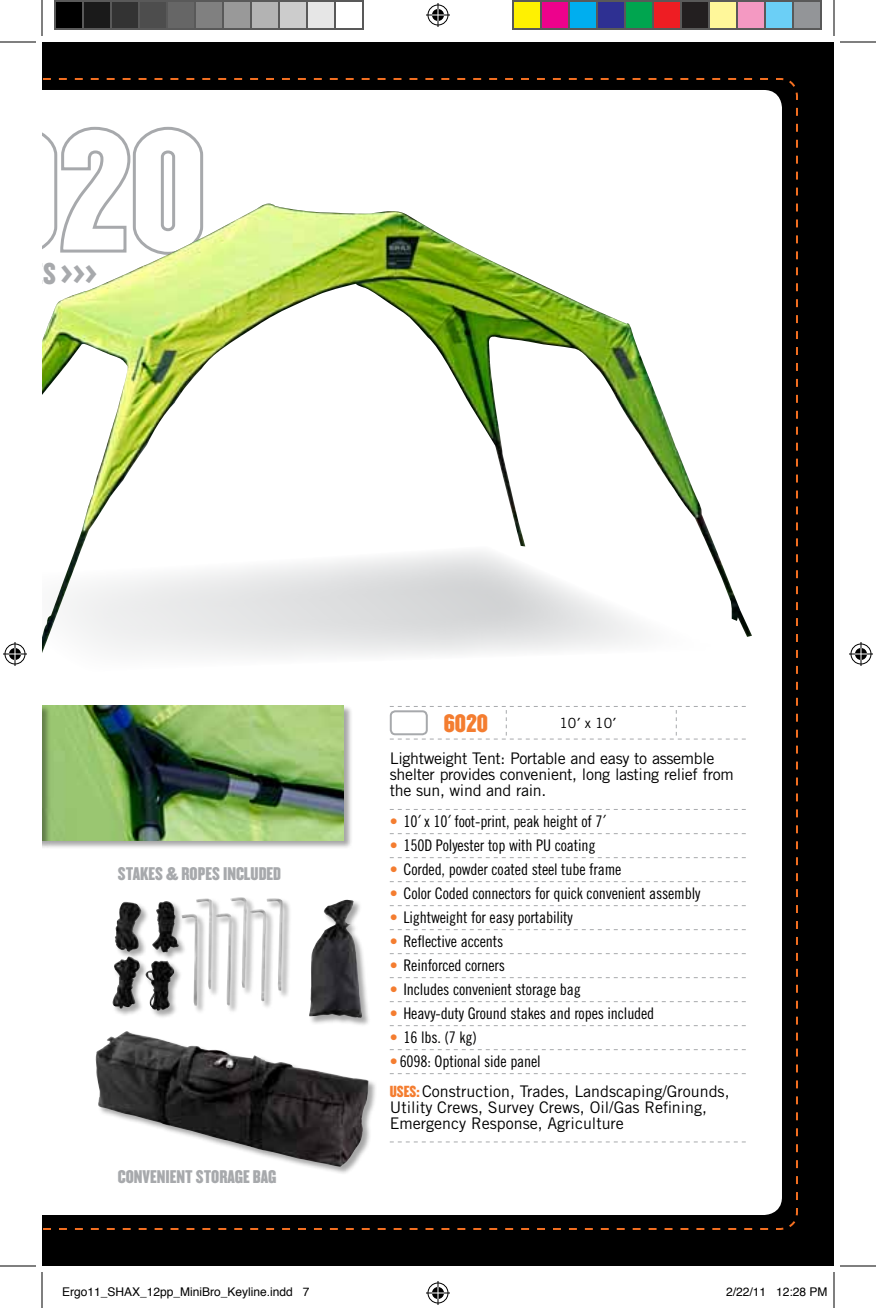
<style>
.page{position:relative;width:876px;height:1308px;background:#fff}
.page>*{position:absolute;margin:0;border:0;box-sizing:border-box;transform-origin:0 0}
.t1{font:26.2px "Champion HTF Welterweight";color:#a7a9ac}
.t2{font:22px "Champion HTF Welterweight";color:#f47d30}
.t3{font:16px "Trade Gothic Cond Eighteen";letter-spacing:-.01em;color:#000}
.t4{font:16px/16px "Trade Gothic";color:#000}
.t5{font:16px/16px "Trade Gothic";letter-spacing:-.02em;color:#000}
.t6{font:16px "Champion HTF Welterweight";color:#a7a9ac}
.t7{font:14px "Trade Gothic";color:#000}
.t8{font:12px "Helvetica";color:#000}
.s1{font-size:21px}
.s2{color:#f47d30}
.s3{font-size:24px}
.s4{font-family:"Champion HTF Welterweight";font-size:14px;color:#f47d30}
</style>
<div class="page">
<div style="left:42px;top:42px;width:792px;height:1224px;background:#000"></div>
<div style="left:42px;top:90px;width:740px;height:1125px;background:#fff"></div>
<div style="left:113px;top:897px;width:179px;height:122px;background:#000;opacity:.35"></div>
<img style="left:114px;top:897px;width:170px;height:104px">
<div style="left:309px;top:899px;width:62px;height:127px;background:#000;opacity:.35"></div>
<img style="left:309px;top:900px;width:54px;height:118px">
<div style="left:95px;top:1031px;width:282px;height:145px;background:#000;opacity:.35"></div>
<img style="left:95px;top:1031px;width:274px;height:136px">
<div style="left:42px;top:705px;width:311px;height:144px;background:#000;opacity:.35"></div>
<img style="left:51px;top:705px;width:292px;height:135px">
<div style="left:42px;top:705px;width:9px;height:144px;background:#000;opacity:.35"></div>
<img style="left:42px;top:705px;width:1px;height:135px">
<svg style="left:42px;top:125px;width:163px;height:79px;background:#f1f1f2"></svg>
<svg style="left:390px;top:809px;width:356px;height:1px"></svg>
<svg style="left:390px;top:833px;width:356px;height:1px"></svg>
<svg style="left:390px;top:857px;width:356px;height:1px"></svg>
<svg style="left:390px;top:881px;width:356px;height:1px"></svg>
<svg style="left:390px;top:905px;width:356px;height:1px"></svg>
<svg style="left:390px;top:929px;width:356px;height:1px"></svg>
<svg style="left:390px;top:953px;width:356px;height:1px"></svg>
<svg style="left:390px;top:977px;width:356px;height:1px"></svg>
<svg style="left:390px;top:1001px;width:356px;height:1px"></svg>
<svg style="left:390px;top:1025px;width:356px;height:1px"></svg>
<svg style="left:390px;top:1049px;width:356px;height:1px"></svg>
<svg style="left:390px;top:1073px;width:356px;height:1px"></svg>
<svg style="left:390px;top:1141px;width:356px;height:1px"></svg>
<svg style="left:390px;top:706px;width:356px;height:34px;background:#fafafa"></svg>
<svg style="left:42px;top:653px;width:682px;height:21px;background:#fcfcfc"></svg>
<img style="left:42px;top:204px;width:710px;height:449px">
<hr style="left:0;top:42px;width:36px;height:1px;background:#000">
<hr style="left:840px;top:42px;width:36px;height:1px;background:#000">
<hr style="left:0;top:1266px;width:36px;height:1px;background:#000">
<hr style="left:840px;top:1266px;width:36px;height:1px;background:#000">
<hr style="left:42px;top:0;width:1px;height:36px;background:#000">
<hr style="left:42px;top:1272px;width:1px;height:36px;background:#000">
<hr style="left:834px;top:0;width:1px;height:36px;background:#000">
<hr style="left:834px;top:1272px;width:1px;height:36px;background:#000">
<svg style="left:426px;top:3px;width:24px;height:24px"></svg>
<svg style="left:426px;top:1281px;width:24px;height:24px"></svg>
<svg style="left:3px;top:642px;width:24px;height:24px"></svg>
<svg style="left:849px;top:642px;width:24px;height:24px"></svg>
<div style="left:55px;top:1px;width:28px;height:28px;background:#000"></div>
<div style="left:54px;top:0;width:30px;height:30px;border:2px solid #595959"></div>
<div style="left:83px;top:1px;width:28px;height:28px;background:#1a1a1a"></div>
<div style="left:82px;top:0;width:30px;height:30px;border:2px solid #595959"></div>
<div style="left:111px;top:1px;width:28px;height:28px;background:#333"></div>
<div style="left:110px;top:0;width:30px;height:30px;border:2px solid #595959"></div>
<div style="left:139px;top:1px;width:28px;height:28px;background:#4d4d4d"></div>
<div style="left:138px;top:0;width:30px;height:30px;border:2px solid #595959"></div>
<div style="left:167px;top:1px;width:28px;height:28px;background:#666"></div>
<div style="left:166px;top:0;width:30px;height:30px;border:2px solid #595959"></div>
<div style="left:195px;top:1px;width:28px;height:28px;background:#808080"></div>
<div style="left:194px;top:0;width:30px;height:30px;border:2px solid #595959"></div>
<div style="left:223px;top:1px;width:28px;height:28px;background:#999"></div>
<div style="left:222px;top:0;width:30px;height:30px;border:2px solid #595959"></div>
<div style="left:251px;top:1px;width:28px;height:28px;background:#b3b3b3"></div>
<div style="left:250px;top:0;width:30px;height:30px;border:2px solid #595959"></div>
<div style="left:279px;top:1px;width:28px;height:28px;background:#ccc"></div>
<div style="left:278px;top:0;width:30px;height:30px;border:2px solid #595959"></div>
<div style="left:307px;top:1px;width:28px;height:28px;background:#e6e6e6"></div>
<div style="left:306px;top:0;width:30px;height:30px;border:2px solid #595959"></div>
<div style="left:334px;top:0;width:30px;height:30px;border:2px solid #595959"></div>
<div style="left:513px;top:1px;width:28px;height:28px;background:#fff101"></div>
<div style="left:512px;top:0;width:30px;height:30px;border:2px solid #595959"></div>
<div style="left:541px;top:1px;width:28px;height:28px;background:#ed028c"></div>
<div style="left:540px;top:0;width:30px;height:30px;border:2px solid #595959"></div>
<div style="left:569px;top:1px;width:28px;height:28px;background:#00aeef"></div>
<div style="left:568px;top:0;width:30px;height:30px;border:2px solid #595959"></div>
<div style="left:597px;top:1px;width:28px;height:28px;background:#2e3092"></div>
<div style="left:596px;top:0;width:30px;height:30px;border:2px solid #595959"></div>
<div style="left:625px;top:1px;width:28px;height:28px;background:#00a54f"></div>
<div style="left:624px;top:0;width:30px;height:30px;border:2px solid #595959"></div>
<div style="left:653px;top:1px;width:28px;height:28px;background:#ee1d23"></div>
<div style="left:652px;top:0;width:30px;height:30px;border:2px solid #595959"></div>
<div style="left:681px;top:1px;width:28px;height:28px;background:#231f20"></div>
<div style="left:680px;top:0;width:30px;height:30px;border:2px solid #595959"></div>
<div style="left:709px;top:1px;width:28px;height:28px;background:#fff79a"></div>
<div style="left:708px;top:0;width:30px;height:30px;border:2px solid #595959"></div>
<div style="left:737px;top:1px;width:28px;height:28px;background:#f499c2"></div>
<div style="left:736px;top:0;width:30px;height:30px;border:2px solid #595959"></div>
<div style="left:765px;top:1px;width:28px;height:28px;background:#6bcff6"></div>
<div style="left:764px;top:0;width:30px;height:30px;border:2px solid #595959"></div>
<div style="left:793px;top:1px;width:28px;height:28px;background:#939598"></div>
<div style="left:792px;top:0;width:30px;height:30px;border:2px solid #595959"></div>
<h1 class="t1" style="left:1px;top:256px;width:98px">ERIES &gt;&gt;&gt;</h1>
<p class="t6" style="left:118px;top:863px;width:165px">STAKES &amp; ROPES INCLUDED</p>
<p class="t6" style="left:118px;top:1166px;width:17px">CONVEN</p>
<p class="t6" style="left:166px;top:1166px;width:112px">IENT STORAGE BAG</p>
<h2 class="t2" style="left:444px;top:708px;width:46px">6020</h2>
<p class="t7" style="left:559px;top:714px;width:58px">10<span class="s1">´</span> x 10<span class="s1">´</span></p>
<p class="t5" style="left:390px;top:750px;width:345px">Lightweight Tent: Portable and easy to assemble shelter provides convenient, long lasting relief from the sun, wind and rain.</p>
<p class="t3" style="left:390px;top:812px;width:218px"><span class="s2">•</span> 10<span class="s3">´</span> x 10<span class="s3">´</span> foot-print, peak height of 7<span class="s3">´</span></p>
<p class="t3" style="left:390px;top:836px;width:207px"><span class="s2">•</span> 150D Polyester top with PU coating</p>
<p class="t3" style="left:390px;top:860px;width:233px"><span class="s2">•</span> Corded, powder coated steel tube frame</p>
<p class="t3" style="left:390px;top:884px;width:312px"><span class="s2">•</span> Color Coded connectors for quick convenient assembly</p>
<p class="t3" style="left:390px;top:908px;width:185px"><span class="s2">•</span> Lightweight for easy portability</p>
<p class="t3" style="left:390px;top:932px;width:115px"><span class="s2">•</span> Reflective accents</p>
<p class="t3" style="left:390px;top:956px;width:117px"><span class="s2">•</span> Reinforced corners</p>
<p class="t3" style="left:390px;top:980px;width:193px"><span class="s2">•</span> Includes convenient storage bag</p>
<p class="t3" style="left:390px;top:1004px;width:266px"><span class="s2">•</span> Heavy-duty Ground stakes and ropes included</p>
<p class="t3" style="left:390px;top:1028px;width:89px"><span class="s2">•</span> 16 lbs. (7 kg)</p>
<p class="t3" style="left:390px;top:1052px;width:153px"><span class="s2">•</span> 6098: Optional side panel</p>
<p class="t4" style="left:390px;top:1084px;width:341px"><span class="s4">USES:</span> Construction, Trades, Landscaping/Grounds,<br>Utility Crews, Survey Crews, Oil/Gas Refining,<br>Emergency Response, Agriculture</p>
<p class="t8" style="left:62px;top:1283px;width:249px">Ergo11_SHAX_12pp_MiniBro_Keyline.indd 7</p>
<p class="t8" style="left:726px;top:1283px;width:103px">2/22/11 12:28 PM</p>
</div>
